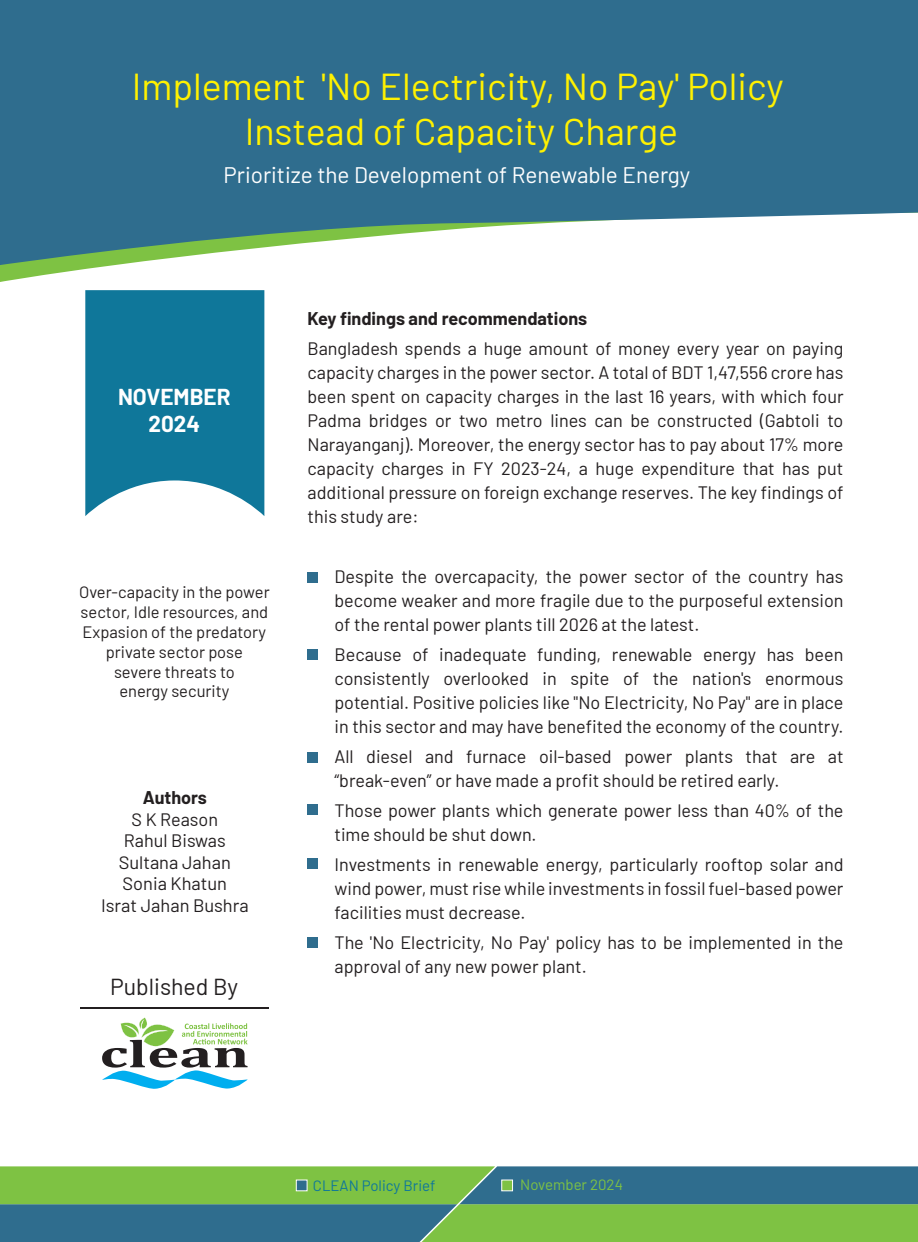
<style>
.page{position:relative;width:918px;height:1242px;background:#fff}
.page>*{position:absolute;margin:0;border:0;box-sizing:border-box;transform-origin:0 0}
.t1{font:37.5px/45px "Barlow";color:#fff101;text-align:center}
.t2{font:23.1px "Barlow";color:#231f20}
.t3{font:22.5px "Barlow";color:#fff}
.t4{font:700 22.5px/27px "Barlow";color:#fff;text-align:center}
.t5{font:18px/24px "Barlow";color:#231f20;text-align:justify}
.t6{font:700 18px "Barlow";color:#231f20}
.t7{font:16.5px/19.8px "Barlow";color:#231f20;text-align:center}
.t8{font:15px "Barlow";color:#0f779a}
.t9{font:15px "Barlow";color:#7ec243}
.s1{font-family:"Times New Roman"}
</style>
<div class="page">
<svg style="left:0;top:1166px;width:918px;height:76px;background:#5a9a68"></svg>
<div style="left:501px;top:1180px;width:12px;height:11px;background:#7ec243;border:1px solid #fff"></div>
<div style="left:296px;top:1180px;width:11px;height:11px;background:#2f6d8e;border:1px solid #fff"></div>
<svg style="left:0;top:0;width:918px;height:265px;background:#487f99"></svg>
<div style="left:308px;top:572px;width:10px;height:10px;background:#2f6d8e"></div>
<div style="left:308px;top:650px;width:10px;height:10px;background:#2f6d8e"></div>
<div style="left:308px;top:752px;width:10px;height:11px;background:#2f6d8e"></div>
<div style="left:308px;top:804px;width:10px;height:11px;background:#2f6d8e"></div>
<div style="left:308px;top:858px;width:10px;height:11px;background:#2f6d8e"></div>
<div style="left:308px;top:937px;width:10px;height:11px;background:#2f6d8e"></div>
<svg style="left:85px;top:290px;width:179px;height:226px;background:#2985a5"></svg>
<svg style="left:102px;top:1017px;width:146px;height:72px"></svg>
<hr style="left:81px;top:1008px;width:188px;height:1px;background:#231f20">
<h1 class="t1" style="left:132px;top:61px;width:654px">Implement 'No Electricity, No Pay' Policy<br>Instead of Capacity Charge</h1>
<p class="t3" style="left:223px;top:158px;width:468px">Prioritize the Development of Renewable Energy</p>
<p class="t4" style="left:118px;top:382px;width:114px">NOVEMBER<br>2024</p>
<p class="t7" style="left:79px;top:581px;width:192px">Over-capacity in the power sector, Idle resources, and<br>Expasion of the predatory private sector pose<br>severe threats to<br>energy security</p>
<p class="t6" style="left:143px;top:784px;width:66px">Authors</p>
<p class="t5" style="left:101px;top:807px;width:149px;line-height:21.6px;text-align:center">S K Reason<br>Rahul Biswas<br>Sultana Jahan<br>Sonia Khatun<br>Israt Jahan Bushra</p>
<p class="t2" style="left:110px;top:970px;width:129px">Published By</p>
<p class="t6" style="left:308px;top:305px;width:281px">Key findings and recommendations</p>
<p class="t5" style="left:308px;top:335px;width:538px">Bangladesh spends a huge amount of money every year on paying capacity charges in the power sector. A total of BDT 1,47,556 crore has been spent on capacity charges in the last 16 years, with which four Padma bridges or two metro lines can be constructed (Gabtoli to Narayanganj). Moreover, the energy sector has to pay about 17% more capacity charges in FY 2023-24, a huge expenditure that has put additional pressure on foreign exchange reserves. The key findings of this study are:</p>
<p class="t5" style="left:334px;top:563px;width:511px;text-indent:-27px"><span class="s1">▪</span> Despite the overcapacity, the power sector of the country has become weaker and more fragile due to the purposeful extension of the rental power plants till 2026 at the latest.</p>
<p class="t5" style="left:334px;top:641px;width:511px;text-indent:-27px"><span class="s1">▪</span> Because of inadequate funding, renewable energy has been consistently overlooked in spite of the nation's enormous potential. Positive policies like "No Electricity, No Pay" are in place in this sector and may have benefited the economy of the country.</p>
<p class="t5" style="left:334px;top:743px;width:511px;text-indent:-27px"><span class="s1">▪</span> All diesel and furnace oil-based power plants that are at “break-even” or have made a profit should be retired early.</p>
<p class="t5" style="left:334px;top:797px;width:511px;text-indent:-27px"><span class="s1">▪</span> Those power plants which generate power less than 40% of the time should be shut down.</p>
<p class="t5" style="left:334px;top:851px;width:511px;text-indent:-27px"><span class="s1">▪</span> Investments in renewable energy, particularly rooftop solar and wind power, must rise while investments in fossil fuel-based power facilities must decrease.</p>
<p class="t5" style="left:334px;top:929px;width:511px;text-indent:-27px"><span class="s1">▪</span> The 'No Electricity, No Pay' policy has to be implemented in the approval of any new power plant.</p>
<p class="t8" style="left:313px;top:1174px;width:124px">CLEAN Policy Brief</p>
<p class="t9" style="left:520px;top:1174px;width:104px">November 2024</p>
</div>
